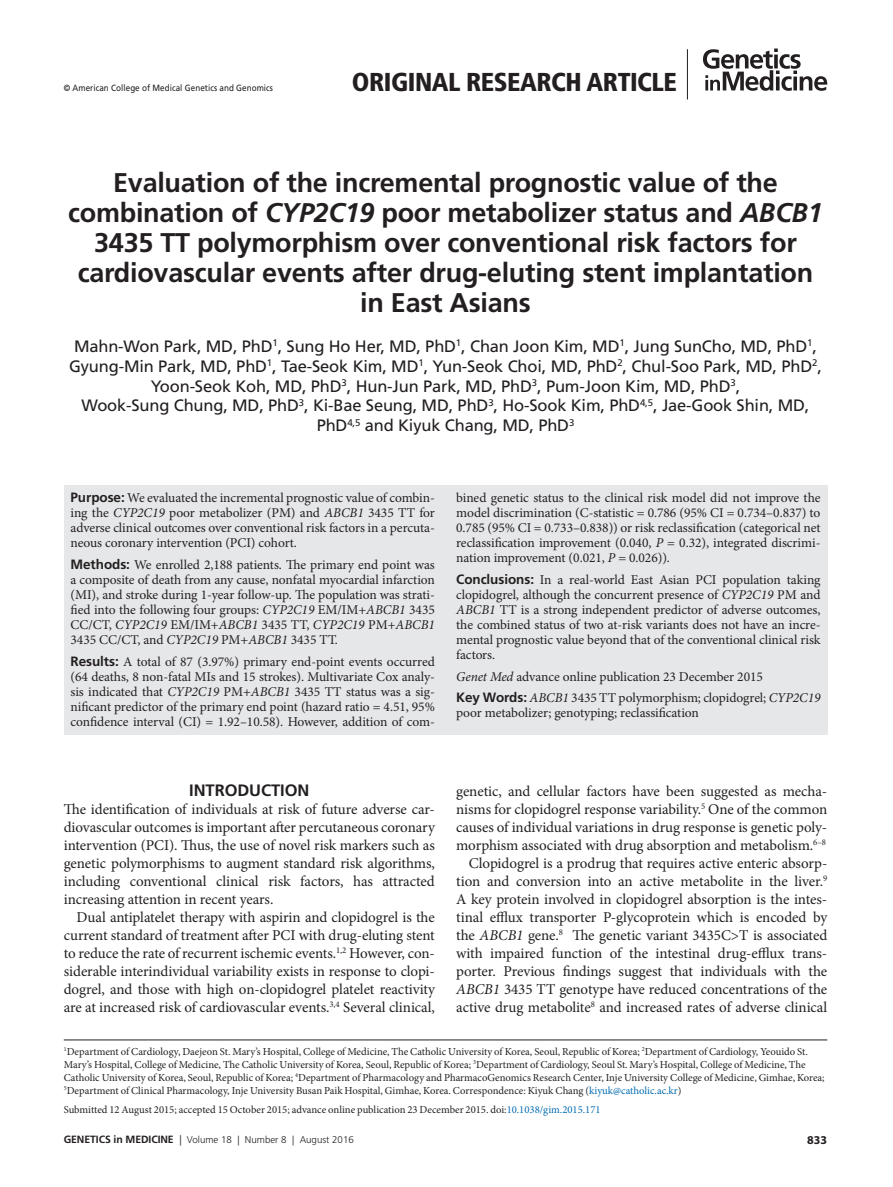
<style>
.page{position:relative;width:893px;height:1187px;background:#fff}
.page>*{position:absolute;margin:0;border:0;box-sizing:border-box;transform-origin:0 0}
.t1{font:700 27px/30px "Frutiger LT Pro";letter-spacing:-.01em;color:#231f20;text-align:center}
.t2{font:900 condensed 25.8px "Frutiger LT Pro";letter-spacing:-.02em;color:#231f20}
.t3{font:16.5px/19.8px "Frutiger LT Pro";letter-spacing:-.01em;color:#231f20;text-align:center}
.t4{font:700 16.5px "Frutiger LT Pro";letter-spacing:-.005em;color:#231f20}
.t5{font:15px/18px "Minion Pro";letter-spacing:-.005em;color:#231f20;text-align:justify}
.t6{font:13.5px/15px "Minion Pro";letter-spacing:-.005em;color:#231f20;text-align:justify}
.t7{font:700 12px "Myriad Pro";color:#231f20}
.t8{font:10.65px/12.9px "Minion Pro";color:#231f20}
.t9{font:700 10.5px "Frutiger LT Pro";color:#231f20}
.t10{font:300 9.75px "Frutiger LT Pro";color:#231f20}
.t11{font:9px "Frutiger LT Pro";letter-spacing:.005em;color:#231f20;scale:.9 1}
.s1{font-style:italic}
.s2{font-family:"Frutiger LT Pro";font-weight:700}
.s3{color:#006cb3}
.s4{font-size:10.5px}
</style>
<div class="page">
<hr style="left:687px;top:49px;width:1px;height:50px;background:#231f20">
<svg style="left:703px;top:49px;width:124px;height:42px"></svg>
<div style="left:64px;top:485px;width:763px;height:250px;background:#e6e7e9"></div>
<hr style="left:64px;top:1039px;width:763px;height:1px;background:#231f20">
<p class="t11" style="left:64px;top:82px;width:234px">© American College of Medical Genetics and Genomics</p>
<h2 class="t2" style="left:352px;top:66px;width:326px">ORIGINAL RESEARCH ARTICLE</h2>
<p class="t1" style="left:68px;top:167px;width:756px">Evaluation of the incremental prognostic value of the combination of <span class="s1">CYP2C19</span> poor metabolizer status and <span class="s1">ABCB1<br></span>3435 TT polymorphism over conventional risk factors for cardiovascular events after drug-eluting stent implantation in East Asians</p>
<p class="t3" style="left:69px;top:336px;width:754px">Mahn-Won Park, MD, PhD<sup>1</sup>, Sung Ho Her, MD, PhD<sup>1</sup>, Chan Joon Kim, MD<sup>1</sup>, Jung SunCho, MD, PhD<sup>1</sup>, Gyung-Min Park, MD, PhD<sup>1</sup>, Tae-Seok Kim, MD<sup>1</sup>, Yun-Seok Choi, MD, PhD<sup>2</sup>, Chul-Soo Park, MD, PhD<sup>2</sup>, Yoon-Seok Koh, MD, PhD<sup>3</sup>, Hun-Jun Park, MD, PhD<sup>3</sup>, Pum-Joon Kim, MD, PhD<sup>3</sup>,<br>Wook-Sung Chung, MD, PhD<sup>3</sup>, Ki-Bae Seung, MD, PhD<sup>3</sup>, Ho-Sook Kim, PhD<sup>4,5</sup>, Jae-Gook Shin, MD, PhD<sup>4,5</sup> and Kiyuk Chang, MD, PhD<sup>3</sup></p>
<p class="t6" style="left:71px;top:490px;width:366px"><span class="s2">Purpose:</span> We evaluated the incremental prognostic value of combin&shy;ing the <span class="s1">CYP2C19</span> poor metabolizer (PM) and <span class="s1">ABCB1</span> 3435 TT for adverse clinical outcomes over conventional risk factors in a percuta&shy;neous coronary intervention (PCI) cohort.</p>
<p class="t6" style="left:71px;top:557px;width:366px"><span class="s2">Methods:</span> We enrolled 2,188 patients. The primary end point was a composite of death from any cause, nonfatal myocardial infarction (MI), and stroke during 1-year follow-up. The population was strati&shy;fied into the following four groups: <span class="s1">CYP2C19</span> EM/IM+<span class="s1">ABCB1</span> 3435<br>CC/CT, <span class="s1">CYP2C19</span> EM/IM+<span class="s1">ABCB1</span> 3435 TT, <span class="s1">CYP2C19</span> PM+<span class="s1">ABCB1<br></span>3435 CC/CT, and <span class="s1">CYP2C19</span> PM+<span class="s1">ABCB1</span> 3435 TT.</p>
<p class="t6" style="left:71px;top:654px;width:366px"><span class="s2">Results:</span> A total of 87 (3.97%) primary end-point events occurred (64 deaths, 8 non-fatal MIs and 15 strokes). Multivariate Cox analy&shy;sis indicated that <span class="s1">CYP2C19</span> PM+<span class="s1">ABCB1</span> 3435 TT status was a sig&shy;nificant predictor of the primary end point (hazard ratio = 4.51, 95% confidence interval (CI) = 1.92–10.58). However, addition of com-</p>
<p class="t6" style="left:456px;top:490px;width:366px">bined genetic status to the clinical risk model did not improve the model discrimination (C-statistic = 0.786 (95% CI = 0.734–0.837) to 0.785 (95% CI = 0.733–0.838)) or risk reclassification (categorical net reclassification improvement (0.040, <span class="s1">P</span> = 0.32), integrated discrimi&shy;nation improvement (0.021, <span class="s1">P</span> = 0.026)).</p>
<p class="t6" style="left:456px;top:572px;width:366px"><span class="s2">Conclusions:</span> In a real-world East Asian PCI population taking clopidogrel, although the concurrent presence of <span class="s1">CYP2C19</span> PM and <span class="s1">ABCB1</span> TT is a strong independent predictor of adverse outcomes, the combined status of two at-risk variants does not have an incre&shy;mental prognostic value beyond that of the conventional clinical risk factors.</p>
<p class="t6" style="left:456px;top:665px;width:366px;line-height:21.8px"><span class="s1">Genet Med</span> advance online publication 23 December 2015<br><span class="s2">Key Words:</span> <span class="s1">ABCB1</span> 3435 TT polymorphism; clopidogrel; <span class="s1">CYP2C19</span></p>
<p class="t6" style="left:456px;top:705px;width:244px">poor metabolizer; genotyping; reclassification</p>
<p class="t4" style="left:189px;top:780px;width:122px">INTRODUCTION</p>
<p class="t5" style="left:64px;top:800px;width:373px">The identification of individuals at risk of future adverse car&shy;diovascular outcomes is important after percutaneous coronary intervention (PCI). Thus, the use of novel risk markers such as genetic polymorphisms to augment standard risk algorithms, including conventional clinical risk factors, has attracted increasing attention in recent years.</p>
<p class="t5" style="left:64px;top:908px;width:373px;text-indent:13px">Dual antiplatelet therapy with aspirin and clopidogrel is the current standard of treatment after PCI with drug-eluting stent to reduce the rate of recurrent ischemic events.<sup>1,2</sup> However, con&shy;siderable interindividual variability exists in response to clopi&shy;dogrel, and those with high on-clopidogrel platelet reactivity are at increased risk of cardiovascular events.<sup>3,4</sup> Several clinical,</p>
<p class="t5" style="left:456px;top:782px;width:373px;text-align:right">genetic, and cellular factors have been suggested as mecha&shy;nisms for clopidogrel response variability.<sup>5</sup> One of the common causes of individual variations in drug response is genetic poly&shy;morphism associated with drug absorption and metabolism.<sup>6–8<br></sup>Clopidogrel is a prodrug that requires active enteric absorp&shy;tion and conversion into an active metabolite in the liver.<sup>9<br></sup>A key protein involved in clopidogrel absorption is the intes&shy;tinal efflux transporter P-glycoprotein which is encoded by the <span class="s1">ABCB1</span> gene.<sup>8</sup> The genetic variant 3435C&gt;T is associated with impaired function of the intestinal drug-efflux trans&shy;porter. Previous findings suggest that individuals with the <span class="s1">ABCB1</span> 3435 TT genotype have reduced concentrations of the active drug metabolite<sup>8</sup> and increased rates of adverse clinical</p>
<p class="t8" style="left:64px;top:1045px;width:762px"><sup>1</sup>Department of Cardiology, Daejeon St. Mary’s Hospital, College of Medicine, The Catholic University of Korea, Seoul, Republic of Korea; <sup>2</sup>Department of Cardiology, Yeouido St.<br>Mary’s Hospital, College of Medicine, The Catholic University of Korea, Seoul, Republic of Korea; <sup>3</sup>Department of Cardiology, Seoul St. Mary’s Hospital, College of Medicine, The Catholic University of Korea, Seoul, Republic of Korea; <sup>4</sup>Department of Pharmacology and PharmacoGenomics Research Center, Inje University College of Medicine, Gimhae, Korea; <sup>5</sup>Department of Clinical Pharmacology, Inje University Busan Paik Hospital, Gimhae, Korea. Correspondence: Kiyuk Chang (<span class="s3">kiyuk@catholic.ac.kr</span>)</p>
<p class="t8" style="left:64px;top:1103px;width:538px">Submitted 12 August 2015; accepted 15 October 2015; advance online publication 23 December 2015. doi:<span class="s3">10.1038/gim.2015.171</span></p>
<p class="t9" style="left:64px;top:1133px;width:14px">Genetic</p>
<p class="t9" style="left:105px;top:1133px;width:28px">s in medicine</p>
<p class="t10" style="left:179px;top:1134px;width:176px"><span class="s4">|</span> Volume 18 | Number 8 | August 2016</p>
<p class="t7" style="left:807px;top:1132px;width:21px">833</p>
</div>
